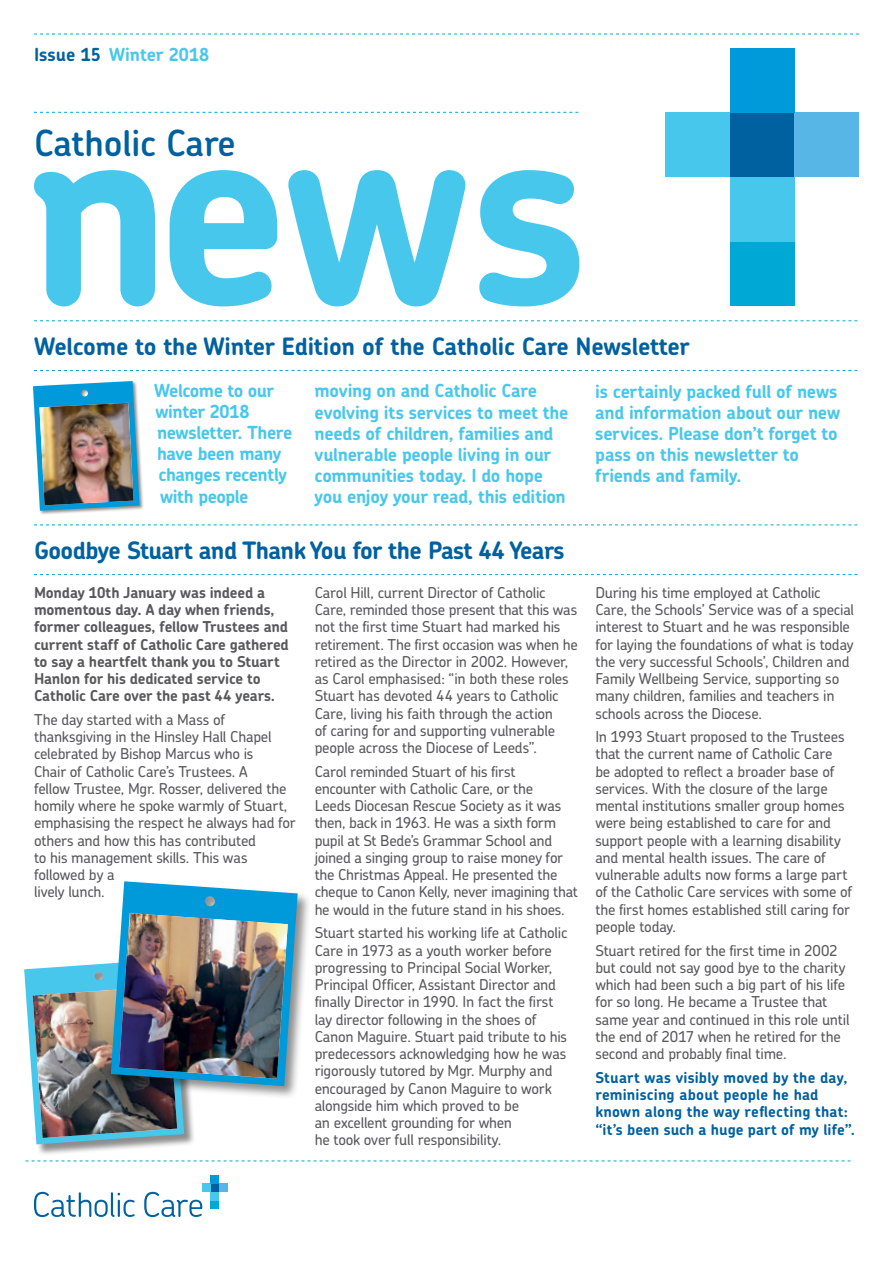
<style>
.page{position:relative;width:893px;height:1263px;background:#fff}
.page>*{position:absolute;margin:0;border:0;box-sizing:border-box;transform-origin:0 0}
.t1{font:600 36px "Chevin";letter-spacing:-.01em;color:#0061a0}
.t2{font:700 24px "Chevin";letter-spacing:-.02em;color:#0061a0}
.t3{font:700 18px/21px "Chevin";letter-spacing:-.02em;color:#48c7ed}
.t4{font:700 18px "Chevin";color:#48c7ed}
.t5{font:500 15px/17.2px "Chevin";letter-spacing:-.015em;color:#58595b}
.t6{font:700 15px/17.2px "Chevin";letter-spacing:-.015em;color:#58595b}
.t7{font:700 15px/17.2px "Chevin";letter-spacing:.01em;color:#0061a0}
.s1{color:#0061a0}
</style>
<div class="page">
<svg style="left:34px;top:524px;width:824px;height:1px"></svg>
<svg style="left:34px;top:574px;width:824px;height:1px"></svg>
<svg style="left:34px;top:170px;width:545px;height:136px;fill:#48c7ed"></svg>
<svg style="left:34px;top:34px;width:825px;height:1px"></svg>
<svg style="left:26px;top:1160px;width:824px;height:1px"></svg>
<svg style="left:34px;top:112px;width:544px;height:1px"></svg>
<div style="left:730px;top:242px;width:64px;height:64px;background:#00a9d5"></div>
<div style="left:730px;top:177px;width:64px;height:65px;background:#48c7ed"></div>
<div style="left:730px;top:113px;width:64px;height:64px;background:#0061a0"></div>
<div style="left:794px;top:113px;width:65px;height:64px;background:#58b6e7"></div>
<div style="left:665px;top:113px;width:65px;height:64px;background:#48c7ed"></div>
<div style="left:730px;top:48px;width:64px;height:65px;background:#009ada"></div>
<svg style="left:34px;top:1192px;width:101px;height:25px"></svg>
<svg style="left:144px;top:1192px;width:58px;height:25px"></svg>
<div style="left:211px;top:1200px;width:8px;height:9px;background:#00a9d5"></div>
<div style="left:211px;top:1192px;width:8px;height:8px;background:#48c7ed"></div>
<div style="left:211px;top:1184px;width:8px;height:8px;background:#0061a0"></div>
<div style="left:219px;top:1184px;width:8px;height:8px;background:#58b6e7"></div>
<div style="left:202px;top:1184px;width:9px;height:8px;background:#48c7ed"></div>
<div style="left:211px;top:1175px;width:8px;height:9px;background:#009ada"></div>
<svg style="left:34px;top:320px;width:824px;height:1px"></svg>
<svg style="left:34px;top:370px;width:824px;height:1px"></svg>
<div style="left:32px;top:380px;width:112px;height:136px;background:#000;opacity:.45"></div>
<svg style="left:33px;top:381px;width:107px;height:130px"></svg>
<img style="left:39px;top:403px;width:95px;height:102px">
<div style="left:25px;top:960px;width:171px;height:196px;background:#000;opacity:.45"></div>
<div style="left:109px;top:879px;width:202px;height:221px;background:#000;opacity:.45"></div>
<img style="left:24px;top:881px;width:274px;height:263px">
<img style="left:119px;top:913px;width:169px;height:166px">
<p class="t4" style="left:34px;top:43px;width:177px"><span class="s1">Issue 15</span> Winter 2018</p>
<h1 class="t1" style="left:34px;top:120px;width:203px">Catholic Care</h1>
<h2 class="t2" style="left:34px;top:331px;width:657px">Welcome to the Winter Edition of the Catholic Care Newsletter</h2>
<p class="t3" style="left:154px;top:380px;width:140px">Welcome to our winter 2018 newsletter. There have been many changes recently with people</p>
<p class="t3" style="left:315px;top:380px;width:255px">moving on and Catholic Care evolving its services to meet the needs of children, families and vulnerable people living in our communities today. I do hope you enjoy your read, this edition</p>
<p class="t3" style="left:595px;top:380px;width:246px">is certainly packed full of news and information about our new services. Please don’t forget to pass on this newsletter to friends and family.</p>
<h2 class="t2" style="left:34px;top:535px;width:532px">Goodbye Stuart and Thank You for the Past 44 Years</h2>
<p class="t6" style="left:34px;top:583px;width:256px">Monday 10th January was indeed a momentous day. A day when friends, former colleagues, fellow Trustees and current staff of Catholic Care gathered to say a heartfelt thank you to Stuart Hanlon for his dedicated service to Catholic Care over the past 44 years.</p>
<p class="t5" style="left:34px;top:711px;width:263px">The day started with a Mass of thanksgiving in the Hinsley Hall Chapel celebrated by Bishop Marcus who is<br>Chair of Catholic Care’s Trustees. A<br>fellow Trustee, Mgr. Rosser, delivered the homily where he spoke warmly of Stuart, emphasising the respect he always had for others and how this has contributed<br>to his management skills. This was followed by a<br>lively lunch.</p>
<p class="t5" style="left:315px;top:583px;width:265px">Carol Hill, current Director of Catholic Care, reminded those present that this was not the first time Stuart had marked his retirement. The first occasion was when he retired as the Director in 2002. However, as Carol emphasised: “in both these roles Stuart has devoted 44 years to Catholic Care, living his faith through the action<br>of caring for and supporting vulnerable people across the Diocese of Leeds”.</p>
<p class="t5" style="left:315px;top:762px;width:265px">Carol reminded Stuart of his first encounter with Catholic Care, or the<br>Leeds Diocesan Rescue Society as it was then, back in 1963. He was a sixth form pupil at St Bede’s Grammar School and joined a singing group to raise money for the Christmas Appeal. He presented the cheque to Canon Kelly, never imagining that he would in the future stand in his shoes.</p>
<p class="t5" style="left:315px;top:924px;width:254px">Stuart started his working life at Catholic Care in 1973 as a youth worker before progressing to Principal Social Worker, Principal Officer, Assistant Director and finally Director in 1990. In fact the first lay director following in the shoes of Canon Maguire. Stuart paid tribute to his predecessors acknowledging how he was rigorously tutored by Mgr. Murphy and encouraged by Canon Maguire to work alongside him which proved to be<br>an excellent grounding for when<br>he took over full responsibility.</p>
<p class="t5" style="left:595px;top:583px;width:260px">During his time employed at Catholic Care, the Schools’ Service was of a special interest to Stuart and he was responsible for laying the foundations of what is today the very successful Schools’, Children and Family Wellbeing Service, supporting so many children, families and teachers in schools across the Diocese.</p>
<p class="t5" style="left:595px;top:728px;width:259px">In 1993 Stuart proposed to the Trustees that the current name of Catholic Care<br>be adopted to reflect a broader base of services. With the closure of the large mental institutions smaller group homes were being established to care for and support people with a learning disability and mental health issues. The care of vulnerable adults now forms a large part of the Catholic Care services with some of the first homes established still caring for people today.</p>
<p class="t5" style="left:595px;top:941px;width:256px">Stuart retired for the first time in 2002 but could not say good bye to the charity which had been such a big part of his life for so long. He became a Trustee that same year and continued in this role until the end of 2017 when he retired for the second and probably final time.</p>
<p class="t7" style="left:595px;top:1068px;width:261px">Stuart was visibly moved by the day, reminiscing about people he had known along the way reflecting that: “it’s been such a huge part of my life”.</p>
</div>
